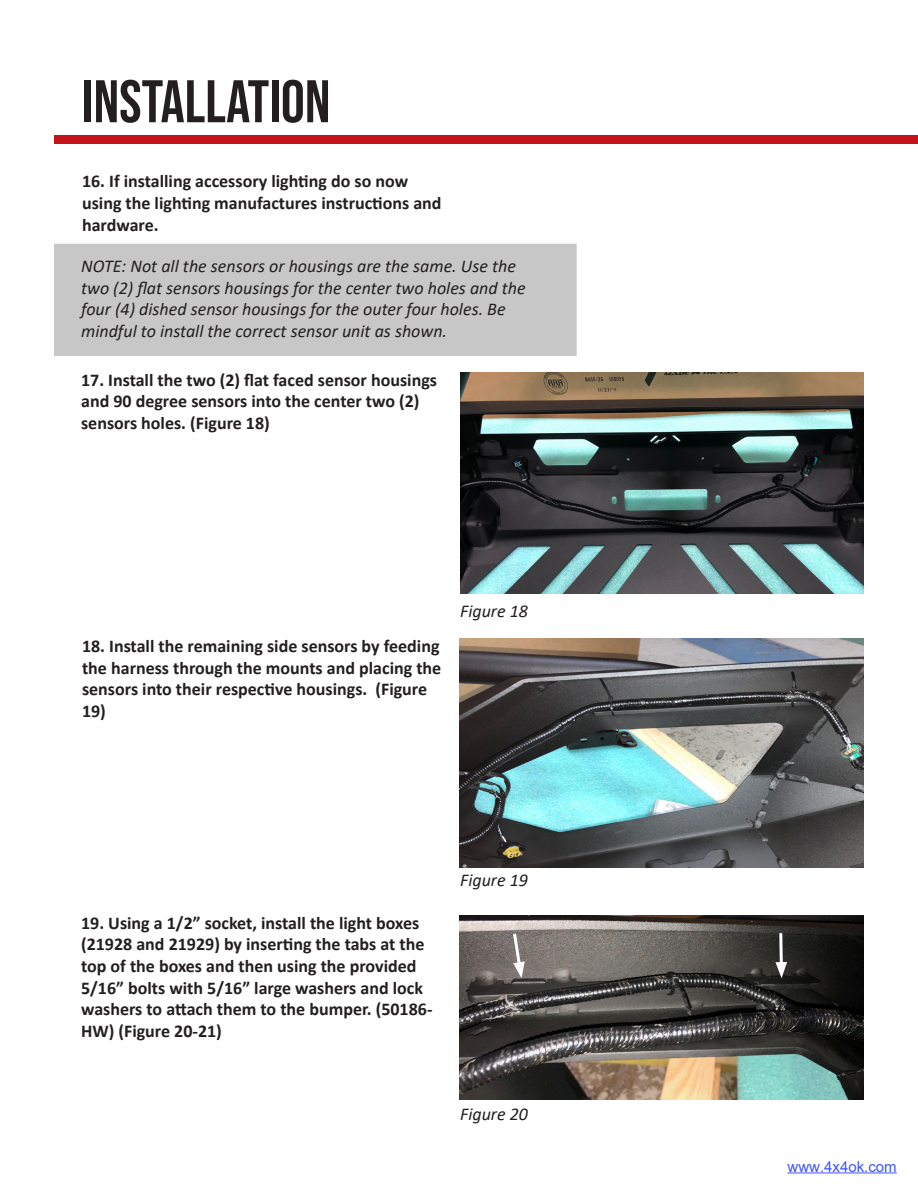
<style>
.page{position:relative;width:918px;height:1188px;background:#fff}
.page>*{position:absolute;margin:0;border:0;box-sizing:border-box;transform-origin:0 0}
.t1{font:60px "Bebas Neue";color:#231f20}
.t2{font:700 18px/21.6px "Calibri";color:#231f20}
.t3{font:italic 18px/21.6px "Calibri";color:#231f20}
.t4{font:15px "Arial";color:#4054ff}
</style>
<div class="page">
<div style="left:54px;top:135px;width:864px;height:9px;background:#c6131b"></div>
<div style="left:55px;top:244px;width:521px;height:111px;background:#c8c7c7"></div>
<img style="left:460px;top:372px;width:404px;height:222px">
<img style="left:459px;top:639px;width:405px;height:229px">
<img style="left:459px;top:915px;width:405px;height:184px">
<svg style="left:775px;top:930px;width:12px;height:48px"></svg>
<svg style="left:511px;top:930px;width:14px;height:48px"></svg>
<hr style="left:788px;top:1173px;width:109px;height:1px;background:#4054ff">
<p class="t1" style="left:82px;top:68px;width:250px">INSTALLATION</p>
<p class="t2" style="left:82px;top:170px;width:361px">16. If installing accessory lighting do so now using the lighting manufactures instructions and hardware.</p>
<p class="t3" style="left:81px;top:254px;width:446px">NOTE: Not all the sensors or housings are the same. Use the two (2) flat sensors housings for the center two holes and the four (4) dished sensor housings for the outer four holes. Be mindful to install the correct sensor unit as shown.</p>
<p class="t2" style="left:81px;top:369px;width:357px">17. Install the two (2) flat faced sensor housings and 90 degree sensors into the center two (2) sensors holes. (Figure 18)</p>
<p class="t2" style="left:82px;top:635px;width:361px">18. Install the remaining side sensors by feeding the harness through the mounts and placing the sensors into their respective housings. (Figure 19)</p>
<p class="t3" style="left:460px;top:600px;width:69px">Figure 18</p>
<p class="t2" style="left:81px;top:912px;width:353px">19. Using a 1/2” socket, install the light boxes (21928 and 21929) by inserting the tabs at the top of the boxes and then using the provided 5/16” bolts with 5/16” large washers and lock washers to attach them to the bumper. (50186- HW) (Figure 20-21)</p>
<p class="t3" style="left:460px;top:869px;width:69px">Figure 19</p>
<p class="t3" style="left:460px;top:1103px;width:69px">Figure 20</p>
<p class="t4" style="left:788px;top:1156px;width:111px">www.4x4ok.com</p>
</div>
